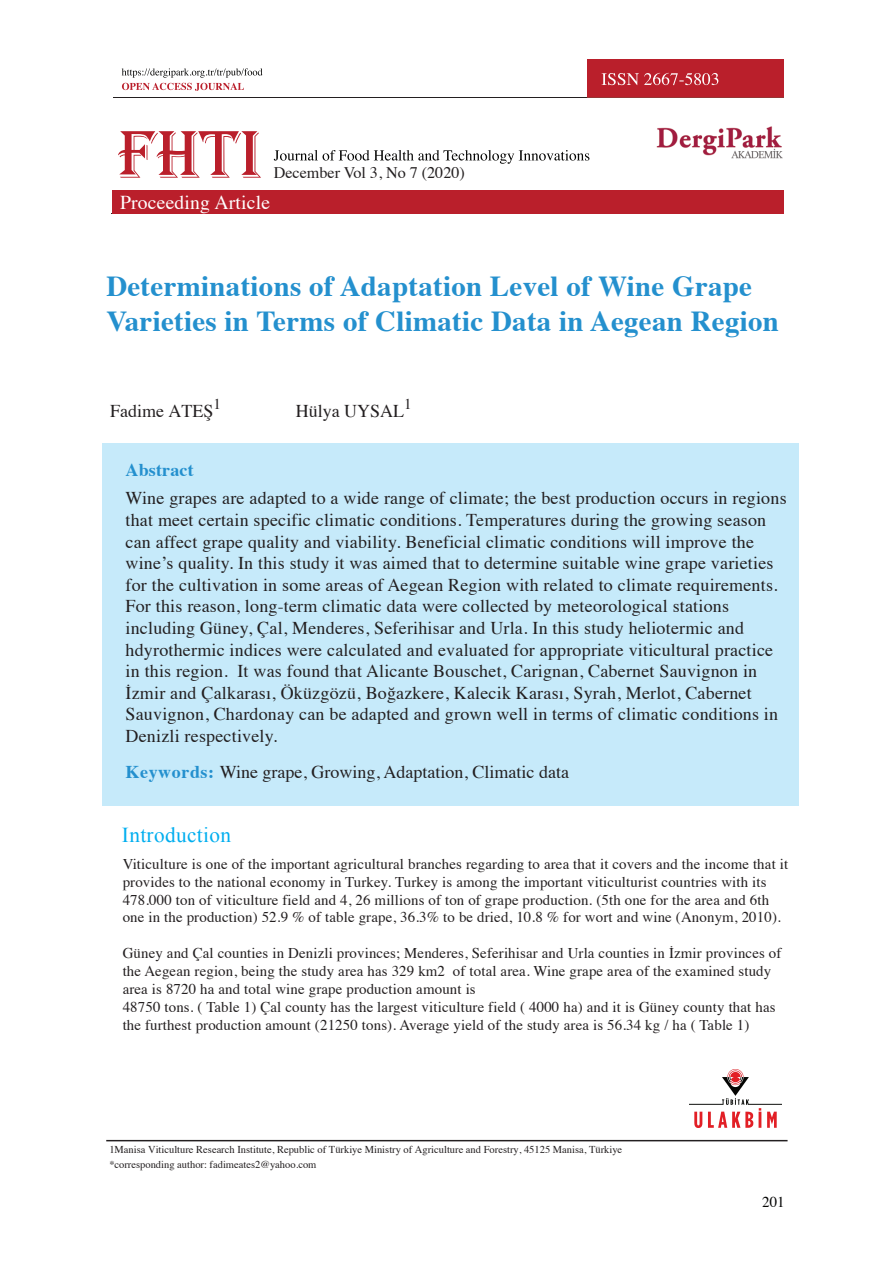
<style>
.page{position:relative;width:893px;height:1263px;background:#fff}
.page>*{position:absolute;margin:0;border:0;box-sizing:border-box;transform-origin:0 0}
.t1{font:700 28.95px/34.7px "Times";letter-spacing:.01em;color:#2490ce}
.t2{font:21.3px "Times New Roman";letter-spacing:.015em;color:#00aeef}
.t3{font:19.65px "Times";letter-spacing:.01em;color:#fff}
.t4{font:18px/21.6px "Times";letter-spacing:.01em;color:#231f20}
.t5{font:700 18px "Times";letter-spacing:.01em;color:#2490ce}
.t6{font:16.05px "Times";color:#231f20}
.t7{font:15px "Times";color:#050504}
.t8{font:14.85px/17.9px "Times";letter-spacing:.01em;color:#231f20}
.t9{font:10.5px/15px "Times";color:#231f20}
.s1{font-weight:700;color:#2490ce}
</style>
<div class="page">
<div style="left:102px;top:443px;width:696px;height:363px;background:#c6eafa"></div>
<img style="left:689px;top:1069px;width:93px;height:59px">
<hr style="left:116px;top:97px;width:148px;height:1px;background:#231f20">
<hr style="left:265px;top:97px;width:256px;height:1px;background:#231f20">
<hr style="left:523px;top:97px;width:64px;height:1px;background:#231f20">
<hr style="left:588px;top:97px;width:196px;height:1px;background:#953635">
<div style="left:587px;top:60px;width:197px;height:37px;background:#ba1f2b"></div>
<svg style="left:601px;top:73px;width:117px;height:13px"></svg>
<img style="left:656px;top:126px;width:127px;height:33px">
<div style="left:112px;top:191px;width:672px;height:23px;background:#ba1f2b"></div>
<svg style="left:121px;top:68px;width:142px;height:23px"></svg>
<svg style="left:274px;top:150px;width:315px;height:14px"></svg>
<svg style="left:118px;top:131px;width:143px;height:47px"></svg>
<hr style="left:106px;top:1140px;width:681px;height:1px;background:#231f20">
<p class="t6" style="left:274px;top:158px;width:192px">December Vol 3, No 7 (2020)</p>
<p class="t3" style="left:120px;top:184px;width:152px">Proceeding Article</p>
<h1 class="t1" style="left:106px;top:266px;width:674px">Determinations of Adaptation Level of Wine Grape<br>Varieties in Terms of Climatic Data in Aegean Region</h1>
<p class="t4" style="left:110px;top:398px;width:112px">Fadime ATEŞ<sup>1</sup></p>
<p class="t4" style="left:296px;top:398px;width:117px">Hülya UYSAL<sup>1</sup></p>
<p class="t5" style="left:126px;top:453px;width:70px">Abstract</p>
<p class="t4" style="left:126px;top:486px;width:663px">Wine grapes are adapted to a wide range of climate; the best production occurs in regions that meet certain specific climatic conditions. Temperatures during the growing season can affect grape quality and viability. Beneficial climatic conditions will improve the wine’s quality. In this study it was aimed that to determine suitable wine grape varieties for the cultivation in some areas of Aegean Region with related to climate requirements.<br>For this reason, long-term climatic data were collected by meteorological stations including Güney, Çal, Menderes, Seferihisar and Urla. In this study heliotermic and hdyrothermic indices were calculated and evaluated for appropriate viticultural practice in this region. It was found that Alicante Bouschet, Carignan, Cabernet Sauvignon in İzmir and Çalkarası, Öküzgözü, Boğazkere, Kalecik Karası, Syrah, Merlot, Cabernet Sauvignon, Chardonay can be adapted and grown well in terms of climatic conditions in Denizli respectively.</p>
<p class="t4" style="left:126px;top:760px;width:445px"><span class="s1">Keywords:</span> Wine grape, Growing, Adaptation, Climatic data</p>
<p class="t2" style="left:122px;top:821px;width:111px">Introduction</p>
<p class="t8" style="left:123px;top:853px;width:667px">Viticulture is one of the important agricultural branches regarding to area that it covers and the income that it provides to the national economy in Turkey. Turkey is among the important viticulturist countries with its 478.000 ton of viticulture field and 4, 26 millions of ton of grape production. (5th one for the area and 6th one in the production) 52.9 % of table grape, 36.3% to be dried, 10.8 % for wort and wine (Anonym, 2010).</p>
<p class="t8" style="left:123px;top:943px;width:660px">Güney and Çal counties in Denizli provinces; Menderes, Seferihisar and Urla counties in İzmir provinces of the Aegean region, being the study area has 329 km2 of total area. Wine grape area of the examined study area is 8720 ha and total wine grape production amount is<br>48750 tons. ( Table 1) Çal county has the largest viticulture field ( 4000 ha) and it is Güney county that has the furthest production amount (21250 tons). Average yield of the study area is 56.34 kg / ha ( Table 1)</p>
<p class="t9" style="left:109px;top:1140px;width:514px">1Manisa Viticulture Research Institute, Republic of Türkiye Ministry of Agriculture and Forestry, 45125 Manisa, Türkiye *corresponding author: fadimeates2@yahoo.com</p>
<p class="t7" style="left:762px;top:1188px;width:24px">201</p>
</div>
